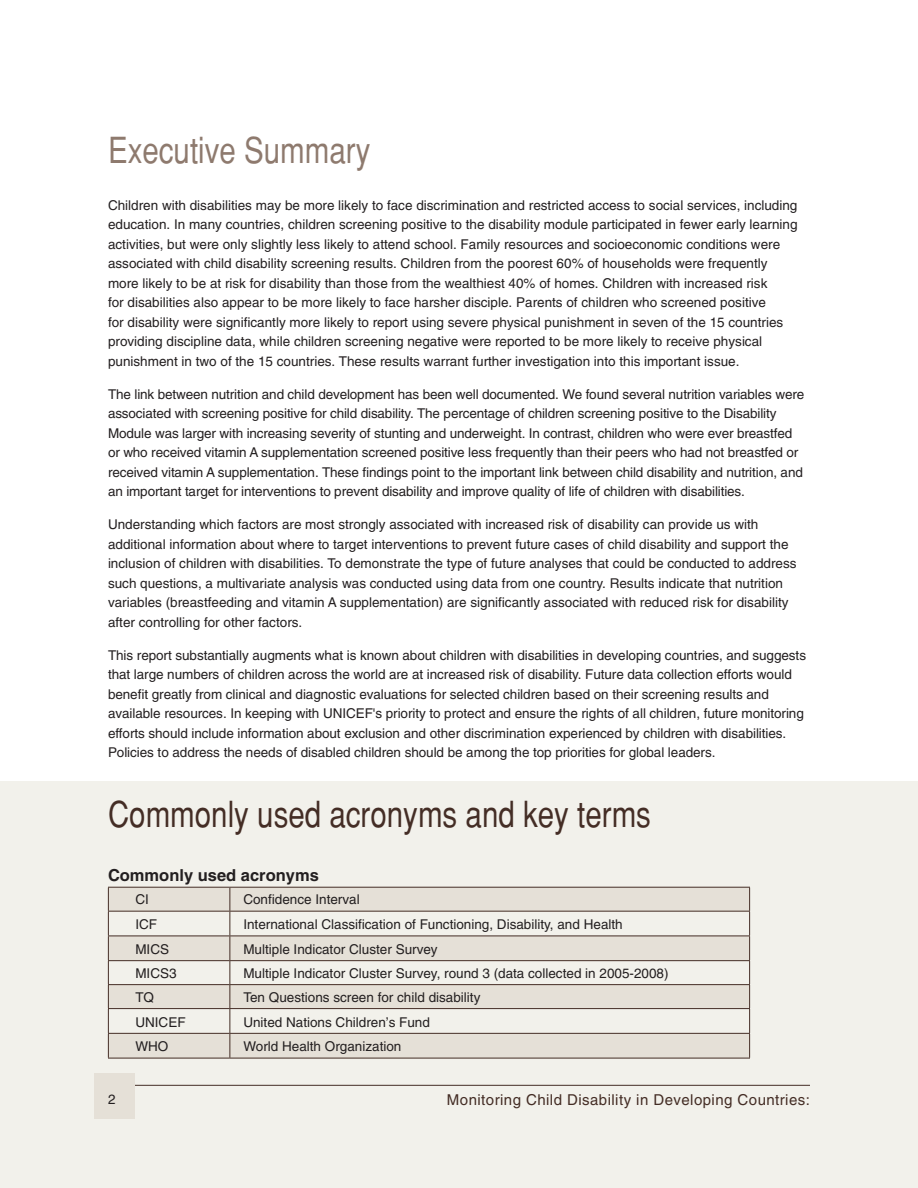
<style>
.page{position:relative;width:918px;height:1188px;background:#fff}
.page>*{position:absolute;margin:0;border:0;box-sizing:border-box;transform-origin:0 0}
.t1{font:condensed 36px "Helvetica";color:#442d25}
.t2{font:condensed 36px "Helvetica";color:#8e7a6e}
.t3{font:700 16.5px "Helvetica";color:#231f20}
.t4{font:15px "Helvetica";letter-spacing:.03em;color:#442d25}
.t5{font:13.5px/19.5px "Helvetica";color:#231f20}
</style>
<div class="page">
<div style="left:0;top:781px;width:918px;height:407px;background:#f2f1eb"></div>
<hr style="left:108px;top:1085px;width:702px;height:1px;background:#442d25">
<div style="left:94px;top:1073px;width:41px;height:46px;background:#e5e0d7"></div>
<svg style="left:109px;top:888px;width:640px;height:170px;fill:#e5e0d7"></svg>
<hr style="left:108px;top:887px;width:122px;height:1px;background:#442d25">
<hr style="left:230px;top:887px;width:520px;height:1px;background:#442d25">
<hr style="left:108px;top:911px;width:122px;height:1px;background:#442d25">
<hr style="left:230px;top:911px;width:520px;height:1px;background:#442d25">
<hr style="left:108px;top:936px;width:122px;height:1px;background:#442d25">
<hr style="left:230px;top:936px;width:520px;height:1px;background:#442d25">
<hr style="left:108px;top:960px;width:122px;height:1px;background:#442d25">
<hr style="left:230px;top:960px;width:520px;height:1px;background:#442d25">
<hr style="left:108px;top:984px;width:122px;height:1px;background:#442d25">
<hr style="left:230px;top:984px;width:520px;height:1px;background:#442d25">
<hr style="left:108px;top:1008px;width:122px;height:1px;background:#442d25">
<hr style="left:230px;top:1008px;width:520px;height:1px;background:#442d25">
<hr style="left:108px;top:1033px;width:122px;height:1px;background:#442d25">
<svg style="left:108px;top:888px;width:1px;height:170px"></svg>
<hr style="left:230px;top:1033px;width:520px;height:1px;background:#442d25">
<svg style="left:230px;top:888px;width:1px;height:170px"></svg>
<svg style="left:749px;top:888px;width:1px;height:170px"></svg>
<hr style="left:108px;top:1058px;width:122px;height:1px;background:#442d25">
<hr style="left:230px;top:1058px;width:520px;height:1px;background:#442d25">
<h1 class="t2" style="left:108px;top:129px;width:264px">Executive Summary</h1>
<p class="t5" style="left:108px;top:195px;width:691px">Children with disabilities may be more likely to face discrimination and restricted access to social services, including education. In many countries, children screening positive to the disability module participated in fewer early learning activities, but were only slightly less likely to attend school. Family resources and socioeconomic conditions were associated with child disability screening results. Children from the poorest 60% of households were frequently more likely to be at risk for disability than those from the wealthiest 40% of homes. Children with increased risk<br>for disabilities also appear to be more likely to face harsher disciple. Parents of children who screened positive<br>for disability were significantly more likely to report using severe physical punishment in seven of the 15 countries providing discipline data, while children screening negative were reported to be more likely to receive physical punishment in two of the 15 countries. These results warrant further investigation into this important issue.</p>
<p class="t5" style="left:108px;top:384px;width:698px">The link between nutrition and child development has been well documented. We found several nutrition variables were associated with screening positive for child disability. The percentage of children screening positive to the Disability Module was larger with increasing severity of stunting and underweight. In contrast, children who were ever breastfed or who received vitamin A supplementation screened positive less frequently than their peers who had not breastfed or received vitamin A supplementation. These findings point to the important link between child disability and nutrition, and an important target for interventions to prevent disability and improve quality of life of children with disabilities.</p>
<p class="t5" style="left:108px;top:515px;width:690px">Understanding which factors are most strongly associated with increased risk of disability can provide us with additional information about where to target interventions to prevent future cases of child disability and support the inclusion of children with disabilities. To demonstrate the type of future analyses that could be conducted to address such questions, a multivariate analysis was conducted using data from one country. Results indicate that nutrition variables (breastfeeding and vitamin A supplementation) are significantly associated with reduced risk for disability after controlling for other factors.</p>
<p class="t5" style="left:108px;top:645px;width:700px">This report substantially augments what is known about children with disabilities in developing countries, and suggests that large numbers of children across the world are at increased risk of disability. Future data collection efforts would benefit greatly from clinical and diagnostic evaluations for selected children based on their screening results and available resources. In keeping with UNICEF's priority to protect and ensure the rights of all children, future monitoring efforts should include information about exclusion and other discrimination experienced by children with disabilities.<br>Policies to address the needs of disabled children should be among the top priorities for global leaders.</p>
<h1 class="t1" style="left:108px;top:793px;width:545px">Commonly used acronyms and key terms</h1>
<p class="t3" style="left:108px;top:865px;width:212px">Commonly used acronyms</p>
<p class="t5" style="left:135px;top:890px;width:15px">CI</p>
<p class="t5" style="left:243px;top:890px;width:118px">Confidence Interval</p>
<p class="t5" style="left:135px;top:915px;width:23px">ICF</p>
<p class="t5" style="left:243px;top:915px;width:381px">International Classification of Functioning, Disability, and Health</p>
<p class="t5" style="left:135px;top:939px;width:35px">MICS</p>
<p class="t5" style="left:243px;top:939px;width:196px">Multiple Indicator Cluster Survey</p>
<p class="t5" style="left:135px;top:963px;width:43px">MICS3</p>
<p class="t5" style="left:243px;top:963px;width:427px">Multiple Indicator Cluster Survey, round 3 (data collected in 2005-2008)</p>
<p class="t5" style="left:135px;top:987px;width:20px">TQ</p>
<p class="t5" style="left:243px;top:987px;width:239px">Ten Questions screen for child disability</p>
<p class="t5" style="left:135px;top:1012px;width:52px">UNICEF</p>
<p class="t5" style="left:243px;top:1012px;width:188px">United Nations Children’s Fund</p>
<p class="t5" style="left:135px;top:1037px;width:34px">WHO</p>
<p class="t5" style="left:243px;top:1037px;width:160px">World Health Organization</p>
<p class="t5" style="left:108px;top:1089px;width:9px">2</p>
<p class="t4" style="left:447px;top:1091px;width:365px">Monitoring Child Disability in Developing Countries:</p>
</div>
